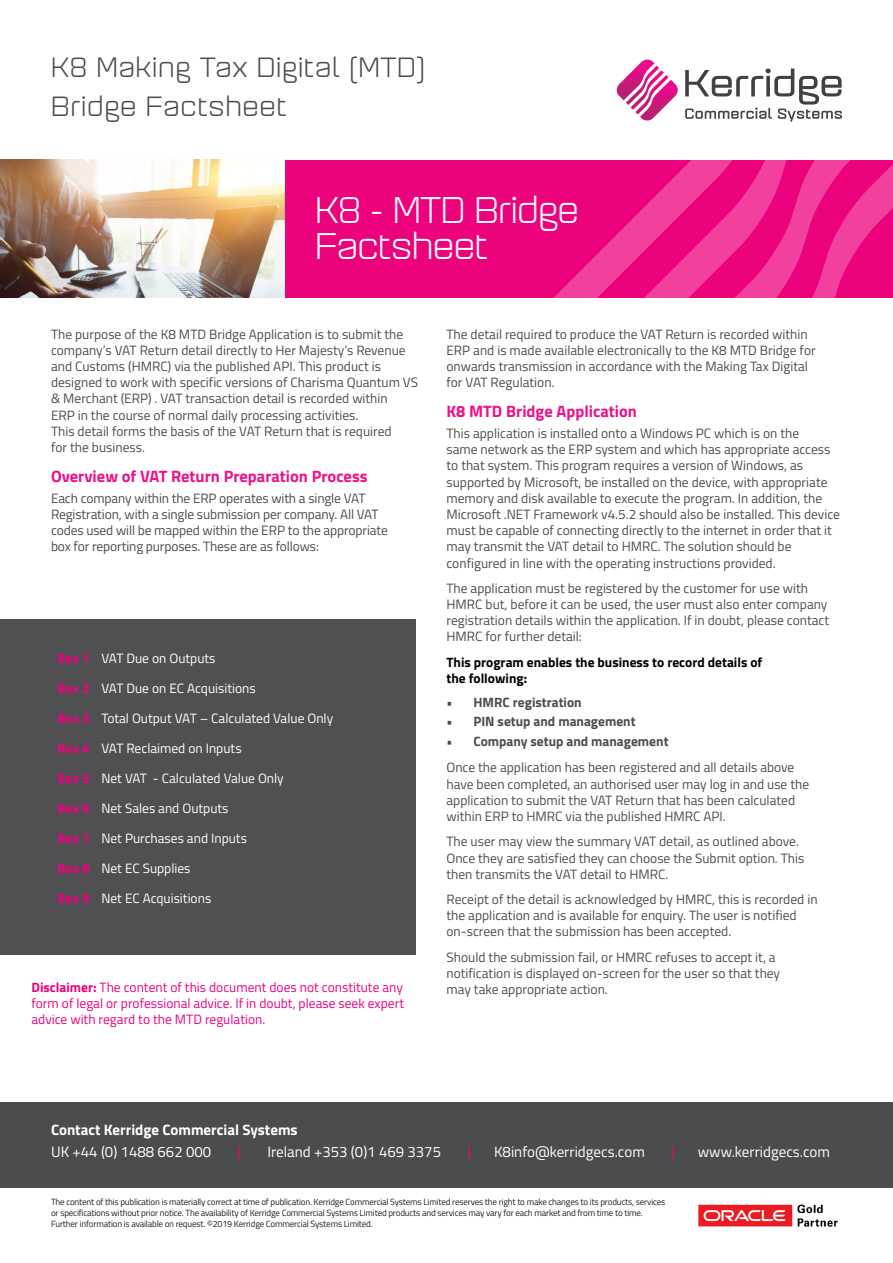
<style>
.page{position:relative;width:893px;height:1263px;background:#fff}
.page>*{position:absolute;margin:0;border:0;box-sizing:border-box;transform-origin:0 0}
.t1{font:36px "Aguda";letter-spacing:-.04em;color:#fff}
.t2{font:27px "Aguda";color:#4b4c4d}
.t3{font:700 16.5px "Titillium";color:#eb128a}
.t4{font:15px "Titillium";color:#fff}
.t5{font:700 15px "Titillium";color:#fff}
.t6{font:15px "Titillium";color:#ed027e}
.t7{font:13.5px/16.2px "Titillium";color:#4b4c4d}
.t8{font:13.5px "Titillium";color:#fff}
.t9{font:13.5px/16.2px "Titillium";color:#ed027e;text-align:justify}
.t10{font:700 13.5px "Titillium";color:#4b4c4d}
.t11{font:700 13.5px "Titillium";color:#000}
.t12{font:9px/10.8px "Titillium";letter-spacing:-.02em;color:#231f20}
.s1{font-weight:700;color:#ed027e}
.s2{font-weight:700}
</style>
<div class="page">
<img style="left:0;top:159px;width:231px;height:139px">
<svg style="left:231px;top:184px;width:45px;height:114px;background:#c9a982"></svg>
<svg style="left:276px;top:160px;width:45px;height:138px;background:#ee3191"></svg>
<div style="left:321px;top:160px;width:45px;height:138px;background:#ed027e"></div>
<svg style="left:366px;top:59px;width:527px;height:720px"></svg>
<img style="left:626px;top:66px;width:33px;height:39px">
<img style="left:631px;top:70px;width:33px;height:40px">
<img style="left:616px;top:60px;width:38px;height:40px">
<img style="left:635px;top:75px;width:34px;height:39px">
<img style="left:640px;top:80px;width:39px;height:41px">
<svg style="left:685px;top:69px;width:157px;height:53px"></svg>
<div style="left:0;top:619px;width:415px;height:336px;background:#505052"></div>
<div style="left:0;top:1103px;width:893px;height:85px;background:#4b4c4d"></div>
<img style="left:698px;top:1204px;width:140px;height:23px">
<p class="t2" style="left:51px;top:51px;width:376px">K8 Making Tax Digital (MTD)</p>
<p class="t2" style="left:51px;top:90px;width:238px">Bridge Factsheet</p>
<p class="t1" style="left:315px;top:188px;width:266px">K8 - MTD Bridge</p>
<p class="t1" style="left:315px;top:224px;width:176px">Factsheet</p>
<p class="t7" style="left:51px;top:325px;width:354px">The purpose of the K8 MTD Bridge Application is to submit the</p>
<p class="t7" style="left:51px;top:341px;width:356px">company’s VAT Return detail directly to Her Majesty’s Revenue</p>
<p class="t7" style="left:51px;top:358px;width:331px">and Customs (HMRC) via the published API. This product is</p>
<p class="t7" style="left:51px;top:374px;width:368px">designed to work with specific versions of Charisma Quantum VS</p>
<p class="t7" style="left:51px;top:390px;width:338px">&amp; Merchant (ERP) . VAT transaction detail is recorded within</p>
<p class="t7" style="left:51px;top:406px;width:309px">ERP in the course of normal daily processing activities.</p>
<p class="t7" style="left:51px;top:422px;width:342px">This detail forms the basis of the VAT Return that is required</p>
<p class="t7" style="left:51px;top:439px;width:95px">for the business.</p>
<p class="t3" style="left:51px;top:464px;width:318px">Overview of VAT Return Preparation Process</p>
<p class="t7" style="left:51px;top:489px;width:316px">Each company within the ERP operates with a single VAT</p>
<p class="t7" style="left:51px;top:505px;width:329px">Registration, with a single submission per company. All VAT</p>
<p class="t7" style="left:51px;top:522px;width:338px">codes used will be mapped within the ERP to the appropriate</p>
<p class="t7" style="left:51px;top:538px;width:269px">box for reporting purposes. These are as follows:</p>
<p class="t8" style="left:57px;top:648px;width:160px"><span class="s1">Box 1</span> VAT Due on Outputs</p>
<p class="t8" style="left:57px;top:678px;width:200px"><span class="s1">Box 2</span> VAT Due on EC Acquisitions</p>
<p class="t8" style="left:57px;top:708px;width:277px"><span class="s1">Box 3</span> Total Output VAT – Calculated Value Only</p>
<p class="t8" style="left:57px;top:738px;width:186px"><span class="s1">Box 4</span> VAT Reclaimed on Inputs</p>
<p class="t8" style="left:57px;top:768px;width:228px"><span class="s1">Box 5</span> Net VAT - Calculated Value Only</p>
<p class="t8" style="left:57px;top:798px;width:173px"><span class="s1">Box 6</span> Net Sales and Outputs</p>
<p class="t8" style="left:57px;top:828px;width:191px"><span class="s1">Box 7</span> Net Purchases and Inputs</p>
<p class="t8" style="left:57px;top:858px;width:135px"><span class="s1">Box 8</span> Net EC Supplies</p>
<p class="t8" style="left:57px;top:888px;width:155px"><span class="s1">Box 9</span> Net EC Acquisitions</p>
<p class="t9" style="left:31px;top:978px;width:374px"><span class="s2">Disclaimer:</span> The content of this document does not constitute any form of legal or professional advice. If in doubt, please seek expert advice with regard to the MTD regulation.</p>
<p class="t7" style="left:446px;top:325px;width:363px">The detail required to produce the VAT Return is recorded within</p>
<p class="t7" style="left:446px;top:341px;width:371px">ERP and is made available electronically to the K8 MTD Bridge for onwards transmission in accordance with the Making Tax Digital</p>
<p class="t7" style="left:446px;top:374px;width:110px">for VAT Regulation.</p>
<p class="t3" style="left:446px;top:399px;width:192px">K8 MTD Bridge Application</p>
<p class="t7" style="left:446px;top:424px;width:354px">This application is installed onto a Windows PC which is on the</p>
<p class="t7" style="left:446px;top:441px;width:385px">same network as the ERP system and which has appropriate access to that system. This program requires a version of Windows, as</p>
<p class="t7" style="left:446px;top:473px;width:395px">supported by Microsoft, be installed on the device, with appropriate memory and disk available to execute the program. In addition, the Microsoft .NET Framework v4.5.2 should also be installed. This device must be capable of connecting directly to the internet in order that it may transmit the VAT detail to HMRC. The solution should be</p>
<p class="t7" style="left:446px;top:554px;width:331px">configured in line with the operating instructions provided.</p>
<p class="t7" style="left:446px;top:579px;width:384px">The application must be registered by the customer for use with HMRC but, before it can be used, the user must also enter company registration details within the application. If in doubt, please contact HMRC for further detail:</p>
<p class="t11" style="left:446px;top:651px;width:317px">This program enables the business to record details of</p>
<p class="t11" style="left:446px;top:668px;width:82px">the following:</p>
<p class="t10" style="left:446px;top:692px;width:137px">• HMRC registration</p>
<p class="t10" style="left:446px;top:711px;width:191px">• PIN setup and management</p>
<p class="t10" style="left:446px;top:731px;width:224px">• Company setup and management</p>
<p class="t7" style="left:446px;top:759px;width:349px">Once the application has been registered and all details above</p>
<p class="t7" style="left:446px;top:775px;width:364px">have been completed, an authorised user may log in and use the application to submit the VAT Return that has been calculated</p>
<p class="t7" style="left:446px;top:808px;width:281px">within ERP to HMRC via the published HMRC API.</p>
<p class="t7" style="left:446px;top:833px;width:354px">The user may view the summary VAT detail, as outlined above.</p>
<p class="t7" style="left:446px;top:849px;width:359px">Once they are satisfied they can choose the Submit option. This</p>
<p class="t7" style="left:446px;top:865px;width:224px">then transmits the VAT detail to HMRC.</p>
<p class="t7" style="left:446px;top:890px;width:373px">Receipt of the detail is acknowledged by HMRC, this is recorded in</p>
<p class="t7" style="left:446px;top:907px;width:352px">the application and is available for enquiry. The user is notified</p>
<p class="t7" style="left:446px;top:923px;width:286px">on-screen that the submission has been accepted.</p>
<p class="t7" style="left:446px;top:948px;width:331px">Should the submission fail, or HMRC refuses to accept it, a</p>
<p class="t7" style="left:446px;top:964px;width:335px">notification is displayed on-screen for the user so that they</p>
<p class="t7" style="left:446px;top:980px;width:163px">may take appropriate action.</p>
<p class="t5" style="left:51px;top:1118px;width:248px">Contact Kerridge Commercial Systems</p>
<p class="t4" style="left:51px;top:1141px;width:162px">UK +44 (0) 1488 662 000</p>
<p class="t6" style="left:238px;top:1141px;width:5px">|</p>
<p class="t4" style="left:267px;top:1141px;width:175px">Ireland +353 (0)1 469 3375</p>
<p class="t6" style="left:467px;top:1141px;width:5px">|</p>
<p class="t4" style="left:494px;top:1141px;width:152px">K8info@kerridgecs.com</p>
<p class="t6" style="left:671px;top:1141px;width:5px">|</p>
<p class="t4" style="left:698px;top:1141px;width:134px">www.kerridgecs.com</p>
<p class="t12" style="left:51px;top:1196px;width:616px">The content of this publication is materially correct at time of publication. Kerridge Commercial Systems Limited reserves the right to make changes to its products, services or specifications without prior notice. The availability of Kerridge Commercial Systems Limited products and services may vary for each market and from time to time.<br>Further information is available on request. ©2019 Kerridge Commercial Systems Limited.</p>
</div>
